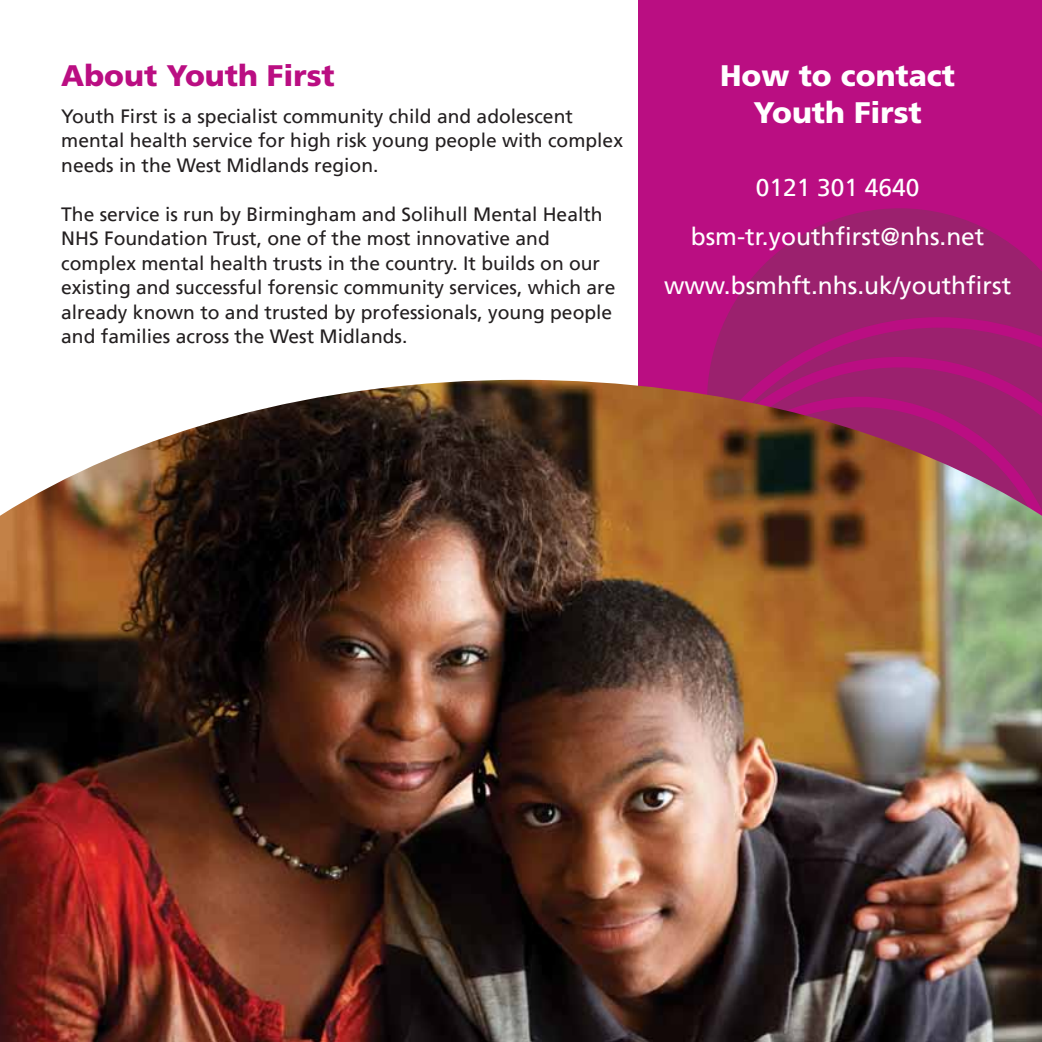
<style>
.page{position:relative;width:1042px;height:1042px;background:#fff}
.page>*{position:absolute;margin:0;border:0;box-sizing:border-box;transform-origin:0 0}
.t1{font:900 29.75px/36.8px "Frutiger LT Std";color:#fff;text-align:center}
.t2{font:900 29.75px "Frutiger LT Std";color:#ba0e82}
.t3{font:24.5px/49px "Frutiger";color:#fff;text-align:center}
.t4{font:19.25px/24.5px "Frutiger";color:#231f20}
</style>
<div class="page">
<div style="left:639px;top:0;width:403px;height:534px;background:#ba0e82"></div>
<svg style="left:708px;top:208px;width:334px;height:172px;fill:#9b216e"></svg>
<svg style="left:723px;top:328px;width:319px;height:52px"></svg>
<img style="left:0;top:380px;width:1042px;height:662px">
<h1 class="t2" style="left:61px;top:63px;width:275px">About Youth First</h1>
<p class="t4" style="left:61px;top:105px;width:563px">Youth First is a specialist community child and adolescent mental health service for high risk young people with complex needs in the West Midlands region.</p>
<p class="t4" style="left:61px;top:203px;width:556px">The service is run by Birmingham and Solihull Mental Health NHS Foundation Trust, one of the most innovative and complex mental health trusts in the country. It builds on our existing and successful forensic community services, which are already known to and trusted by professionals, young people and families across the West Midlands.</p>
<h1 class="t1" style="left:720px;top:59px;width:236px">How to contact<br>Youth First</h1>
<p class="t3" style="left:664px;top:165px;width:349px">0121 301 4640<br>bsm-tr.youth昀椀rst@nhs.net www.bsmhft.nhs.uk/youth昀椀rst</p>
</div>
